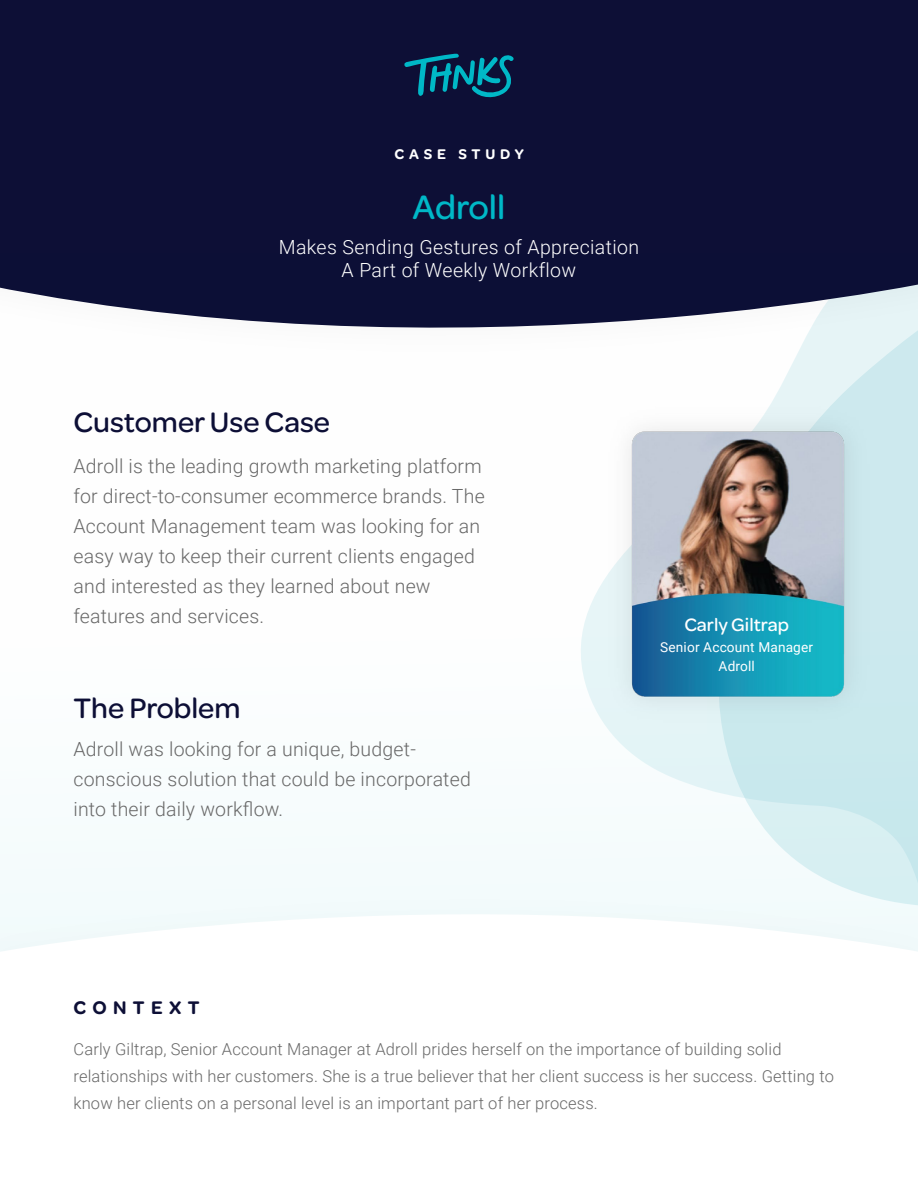
<style>
.page{position:relative;width:918px;height:1188px;background:#fff}
.page>*{position:absolute;margin:0;border:0;box-sizing:border-box;transform-origin:0 0}
.t1{font:500 36px "Omnes";color:#00b8c7}
.t2{font:500 30px "Omnes";color:#0d0f36}
.t3{font:300 19.5px/30px "Roboto";letter-spacing:.01em;color:#686868}
.t4{font:300 19.5px/23.4px "Roboto";letter-spacing:.02em;color:#fff;text-align:center}
.t5{font:600 19.5px "Omnes";letter-spacing:.325em;color:#0d0f36}
.t6{font:500 19.2px "Omnes";color:#fff}
.t7{font:300 16.5px/27px "Roboto";letter-spacing:.01em;color:#686868}
.t8{font:600 15px "Omnes";letter-spacing:.325em;color:#fff}
.t9{font:13.65px/18.9px "Roboto";letter-spacing:.01em;color:#fff;text-align:center}
</style>
<div class="page">
<svg style="left:581px;top:582px;width:138px;height:282px;fill:#f6fcfc"></svg>
<svg style="left:719px;top:394px;width:199px;height:470px;fill:#cde9ee"></svg>
<svg style="left:0;top:253px;width:918px;height:141px"></svg>
<div style="left:0;top:0;width:918px;height:253px;background:#0d0f36"></div>
<svg style="left:404px;top:54px;width:110px;height:43px"></svg>
<svg style="left:0;top:864px;width:918px;height:88px;fill:#f4fbfc"></svg>
<img style="left:603px;top:389px;width:271px;height:350px">
<p class="t8" style="left:395px;top:143px;width:131px">CASE STUDY</p>
<h1 class="t1" style="left:412px;top:183px;width:95px">Adroll</h1>
<p class="t4" style="left:279px;top:235px;width:362px">Makes Sending Gestures of Appreciation<br>A Part of Weekly Workflow</p>
<h2 class="t2" style="left:74px;top:401px;width:258px">Customer Use Case</h2>
<p class="t3" style="left:74px;top:451px;width:413px">Adroll is the leading growth marketing platform for direct-to-consumer ecommerce brands. The Account Management team was looking for an easy way to keep their current clients engaged and interested as they learned about new features and services.</p>
<h2 class="t2" style="left:74px;top:687px;width:169px">The Problem</h2>
<p class="t3" style="left:74px;top:733px;width:399px">Adroll was looking for a unique, budget&shy;conscious solution that could be incorporated into their daily workflow.</p>
<p class="t6" style="left:684px;top:611px;width:106px">Carly Giltrap</p>
<p class="t9" style="left:660px;top:638px;width:154px">Senior Account Manager<br>Adroll</p>
<p class="t5" style="left:74px;top:994px;width:127px">CONTEXT</p>
<p class="t7" style="left:74px;top:1035px;width:762px">Carly Giltrap, Senior Account Manager at Adroll prides herself on the importance of building solid relationships with her customers. She is a true believer that her client success is her success. Getting to know her clients on a personal level is an important part of her process.</p>
</div>
